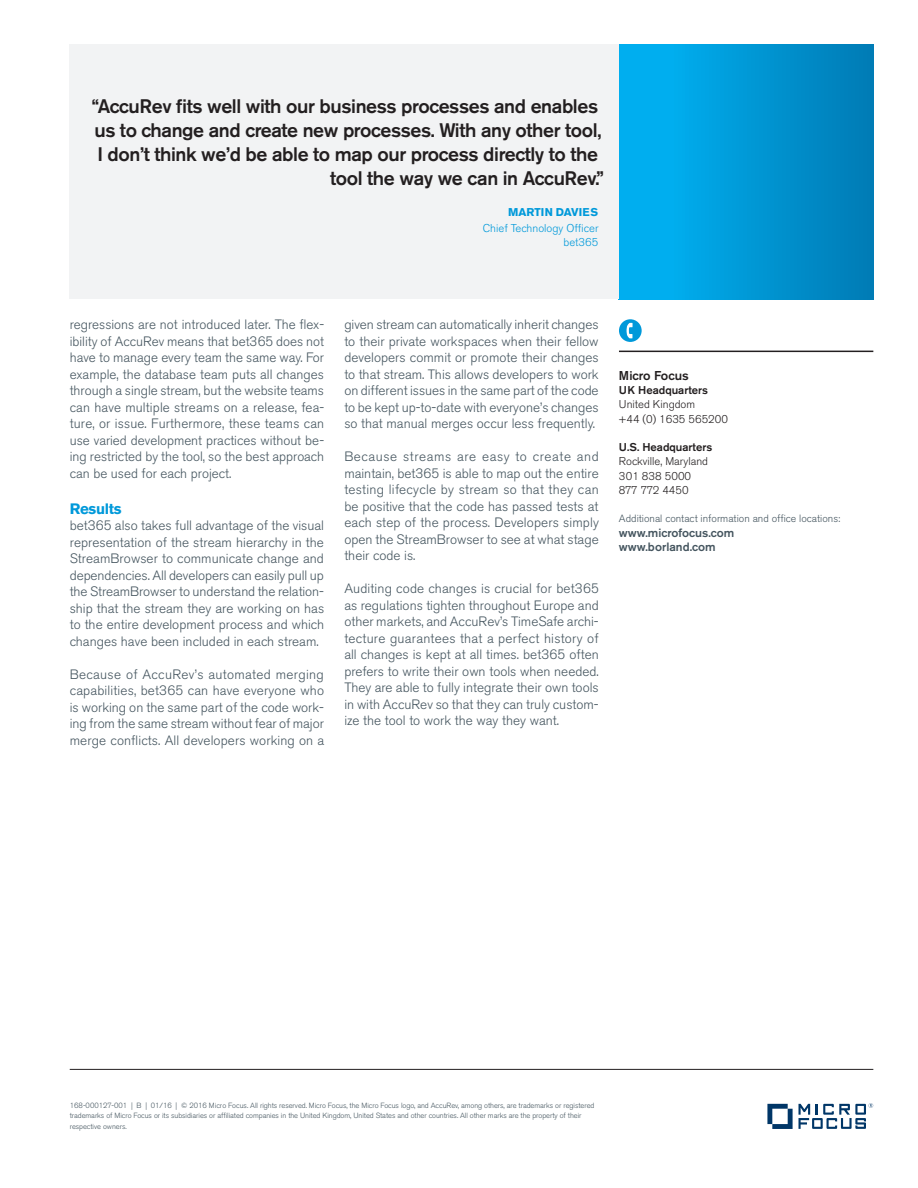
<style>
.page{position:relative;width:918px;height:1188px;background:#fff}
.page>*{position:absolute;margin:0;border:0;box-sizing:border-box;transform-origin:0 0}
.Black_quote_text__pg{font:500 19.5px/24px "Akzidenz Grotesk BE";letter-spacing:-.02em;color:#231f20;text-align:right}
.Blue_body_text_heads{font:700 15px "Akzidenz Grotesk BE";letter-spacing:-.02em;color:#0099da}
.Grey_body_text{font:300 13.5px/16.5px "Akzidenz Grotesk BE";color:#45555f;text-align:justify}
.caption_7_9_5_bold{font:500 12.75px "Akzidenz Grotesk BE";color:#231f20}
.caption_7_9_5{font:500 12px "Akzidenz Grotesk BE";color:#45555f}
.caption_7_9_5-2{font:300 11.25px "Akzidenz Grotesk BE";color:#231f20}
.caption_7_9_5-3{font:500 11.25px "Akzidenz Grotesk BE";color:#231f20}
.Quote_attribution_Jo{font:300 11.25px "Akzidenz Grotesk BE";color:#0099da}
.Quote_attribution_Na{font:700 11.25px "Akzidenz Grotesk BE";color:#0099da}
.caption_7_9_5-4{font:300 11.25px "Akzidenz Grotesk BE";letter-spacing:-.04em;color:#231f20}
.Quote_attribution_Na-2{font:300 11.25px "Akzidenz Grotesk BE";color:#0099da}
.caption_7_9_5-5{font:300 10.5px "Akzidenz Grotesk BE";color:#45555f}
.Legal_text__bottom_o{font:300 7.5px/10.5px "Akzidenz Grotesk BE";letter-spacing:-.005em;color:#45555f}
</style>
<div class="page">
<hr style="left:619px;top:351px;width:254px;height:1px;background:#231f20">
<div style="left:619px;top:319px;width:23px;height:23px;background:#0099da;border-radius:50%"></div>
<svg style="left:627px;top:323px;width:6px;height:15px"></svg>
<div style="left:619px;top:45px;width:254px;height:254px;background:linear-gradient(to right,#00b6f8,#007cb6)"></div>
<div style="left:70px;top:45px;width:549px;height:254px;background:#f2f3f4"></div>
<hr style="left:70px;top:1069px;width:803px;height:1px;background:#231f20">
<svg style="left:767px;top:1104px;width:26px;height:25px"></svg>
<svg style="left:799px;top:1103px;width:74px;height:26px"></svg>
<p class="Black_quote_text__pg" style="left:92px;top:94px;width:513px">“AccuRev fits well with our business processes and enables us to change and create new processes. With any other tool, I don’t think we’d be able to map our process directly to the tool the way we can in AccuRev.”</p>
<p class="Quote_attribution_Na" style="left:508px;top:205px;width:92px">MARTIN DAVIES</p>
<p class="Quote_attribution_Jo" style="left:483px;top:222px;width:117px">Chief Technology Officer</p>
<p class="Quote_attribution_Na-2" style="left:564px;top:236px;width:36px">bet365</p>
<p class="Grey_body_text" style="left:70px;top:317px;width:256px">regressions are not introduced later. The flex&shy;ibility of AccuRev means that bet365 does not have to manage every team the same way. For example, the database team puts all changes through a single stream, but the website teams can have multiple streams on a release, fea&shy;ture, or issue. Furthermore, these teams can use varied development practices without be&shy;ing restricted by the tool, so the best approach can be used for each project.</p>
<p class="Blue_body_text_heads" style="left:70px;top:500px;width:53px">Results</p>
<p class="Grey_body_text" style="left:70px;top:518px;width:256px">bet365 also takes full advantage of the visual representation of the stream hierarchy in the StreamBrowser to communicate change and dependencies. All developers can easily pull up the StreamBrowser to understand the relation&shy;ship that the stream they are working on has to the entire development process and which changes have been included in each stream.</p>
<p class="Grey_body_text" style="left:70px;top:666px;width:256px">Because of AccuRev’s automated merging capabilities, bet365 can have everyone who is working on the same part of the code work&shy;ing from the same stream without fear of major merge conflicts. All developers working on a</p>
<p class="Grey_body_text" style="left:344px;top:317px;width:256px">given stream can automatically inherit changes to their private workspaces when their fellow developers commit or promote their changes to that stream. This allows developers to work on different issues in the same part of the code to be kept up-to-date with everyone’s changes so that manual merges occur less frequently.</p>
<p class="Grey_body_text" style="left:344px;top:449px;width:256px">Because streams are easy to create and maintain, bet365 is able to map out the entire testing lifecycle by stream so that they can be positive that the code has passed tests at each step of the process. Developers simply open the StreamBrowser to see at what stage their code is.</p>
<p class="Grey_body_text" style="left:344px;top:581px;width:256px">Auditing code changes is crucial for bet365 as regulations tighten throughout Europe and other markets, and AccuRev’s TimeSafe archi&shy;tecture guarantees that a perfect history of all changes is kept at all times. bet365 often prefers to write their own tools when needed.<br>They are able to fully integrate their own tools in with AccuRev so that they can truly custom&shy;ize the tool to work the way they want.</p>
<p class="caption_7_9_5_bold" style="left:619px;top:368px;width:71px">Micro Focus</p>
<p class="caption_7_9_5-3" style="left:619px;top:383px;width:91px">UK Headquarters</p>
<p class="caption_7_9_5-2" style="left:619px;top:398px;width:78px">United Kingdom</p>
<p class="caption_7_9_5-2" style="left:619px;top:412px;width:110px">+44 (0) 1635 565200</p>
<p class="caption_7_9_5-3" style="left:619px;top:440px;width:95px">U.S. Headquarters</p>
<p class="caption_7_9_5-2" style="left:619px;top:455px;width:91px">Rockville, Maryland</p>
<p class="caption_7_9_5-2" style="left:619px;top:469px;width:74px">301 838 5000</p>
<p class="caption_7_9_5-4" style="left:619px;top:484px;width:71px">877 772 4450</p>
<p class="caption_7_9_5-5" style="left:619px;top:513px;width:223px">Additional contact information and office locations:</p>
<p class="caption_7_9_5" style="left:619px;top:525px;width:117px">www.microfocus.com</p>
<p class="caption_7_9_5" style="left:619px;top:539px;width:98px">www.borland.com</p>
<p class="Legal_text__bottom_o" style="left:70px;top:1100px;width:526px">168-000127-001 | B | 01/16 | © 2016 Micro Focus. All rights reserved. Micro Focus, the Micro Focus logo, and AccuRev, among others, are trademarks or registered trademarks of Micro Focus or its subsidiaries or affiliated companies in the United Kingdom, United States and other countries. All other marks are the property of their respective owners.</p>
</div>
